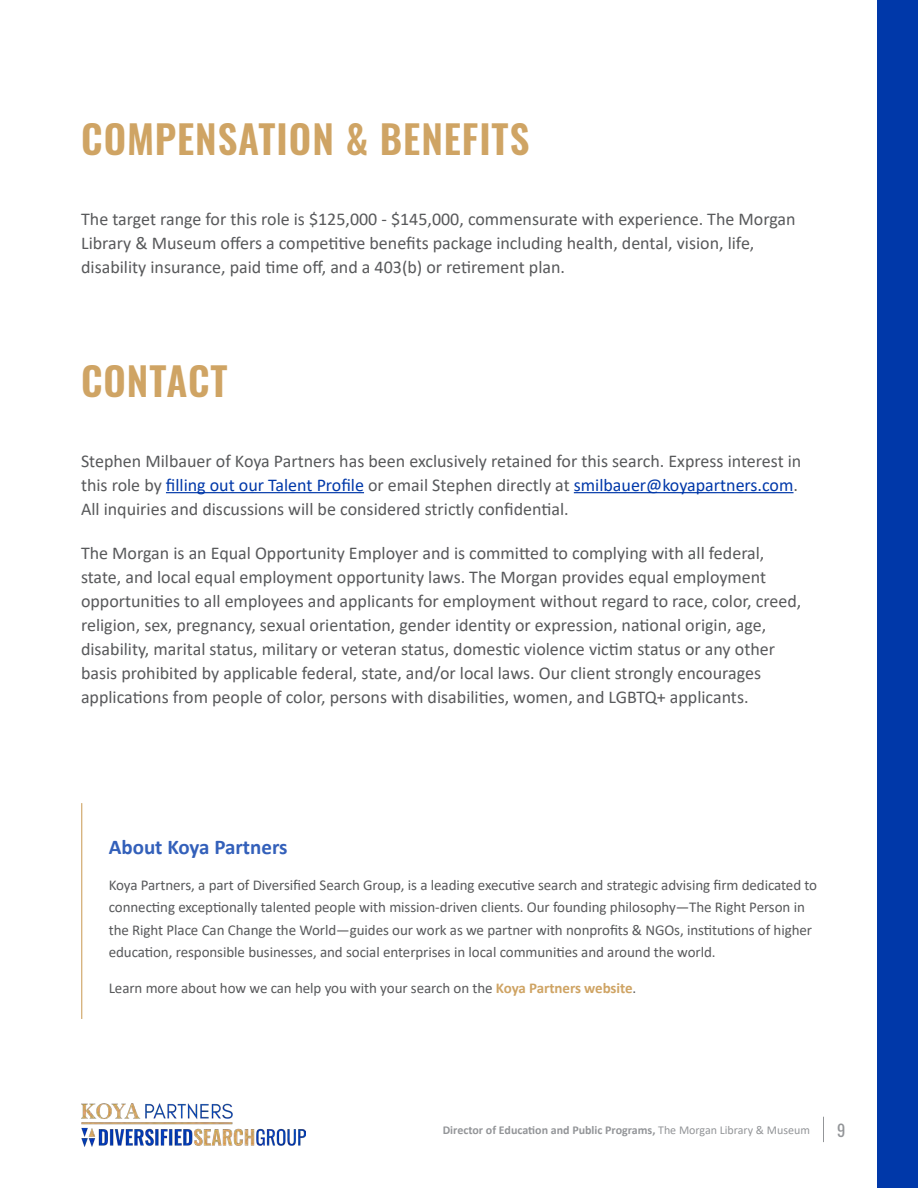
<style>
.page{position:relative;width:918px;height:1188px;background:#fff}
.page>*{position:absolute;margin:0;border:0;box-sizing:border-box;transform-origin:0 0}
.t1{font:600 39px "Oswald";letter-spacing:.025em;color:#cfa464}
.t2{font:700 21px "Calibri";color:#3360ba}
.t3{font:18px/24px "Calibri";color:#58595b}
.t4{font:16.5px "Oswald";color:#939598}
.t5{font:15px/22.5px "Calibri";letter-spacing:-.005em;color:#58595b}
.t6{font:700 12px "Calibri";color:#939598}
.s1{color:#0038a9}
.s2{font-weight:700;color:#cfa464}
.s3{font-weight:400}
</style>
<div class="page">
<hr style="left:81px;top:803px;width:1px;height:216px;background:#cfa464">
<hr style="left:166px;top:492px;width:198px;height:1px;background:#0038a9">
<hr style="left:574px;top:492px;width:220px;height:1px;background:#0038a9">
<div style="left:878px;top:0;width:40px;height:1188px;background:#0038a9"></div>
<svg style="left:823px;top:1117px;width:1px;height:25px"></svg>
<img style="left:81px;top:1104px;width:225px;height:42px">
<h1 class="t1" style="left:81px;top:104px;width:450px">COMPENSATION &amp; BENEFITS</h1>
<p class="t3" style="left:81px;top:207px;width:716px">The target range for this role is $125,000 - $145,000, commensurate with experience. The Morgan<br>Library &amp; Museum offers a competitive benefits package including health, dental, vision, life, disability insurance, paid time off, and a 403(b) or retirement plan.</p>
<h1 class="t1" style="left:81px;top:346px;width:148px">CONTACT</h1>
<p class="t3" style="left:81px;top:448px;width:722px">Stephen Milbauer of Koya Partners has been exclusively retained for this search. Express interest in this role by <span class="s1">filling out our Talent Profile</span> or email Stephen directly at <span class="s1">smilbauer@koyapartners.com</span>.<br>All inquiries and discussions will be considered strictly confidential.</p>
<p class="t3" style="left:81px;top:540px;width:722px">The Morgan is an Equal Opportunity Employer and is committed to complying with all federal, state, and local equal employment opportunity laws. The Morgan provides equal employment opportunities to all employees and applicants for employment without regard to race, color, creed, religion, sex, pregnancy, sexual orientation, gender identity or expression, national origin, age, disability, marital status, military or veteran status, domestic violence victim status or any other basis prohibited by applicable federal, state, and/or local laws. Our client strongly encourages applications from people of color, persons with disabilities, women, and LGBTQ+ applicants.</p>
<p class="t2" style="left:109px;top:832px;width:180px">About Koya Partners</p>
<p class="t5" style="left:109px;top:873px;width:710px">Koya Partners, a part of Diversified Search Group, is a leading executive search and strategic advising firm dedicated to connecting exceptionally talented people with mission-driven clients. Our founding philosophy—The Right Person in the Right Place Can Change the World—guides our work as we partner with nonprofits &amp; NGOs, institutions of higher education, responsible businesses, and social enterprises in local communities and around the world.</p>
<p class="t5" style="left:109px;top:977px;width:529px">Learn more about how we can help you with your search on the <span class="s2">Koya Partners website</span>.</p>
<p class="t6" style="left:443px;top:1121px;width:369px">Director of Education and Public Programs, <span class="s3">The Morgan Library &amp; Museum</span></p>
<p class="t4" style="left:837px;top:1115px;width:10px">9</p>
</div>
